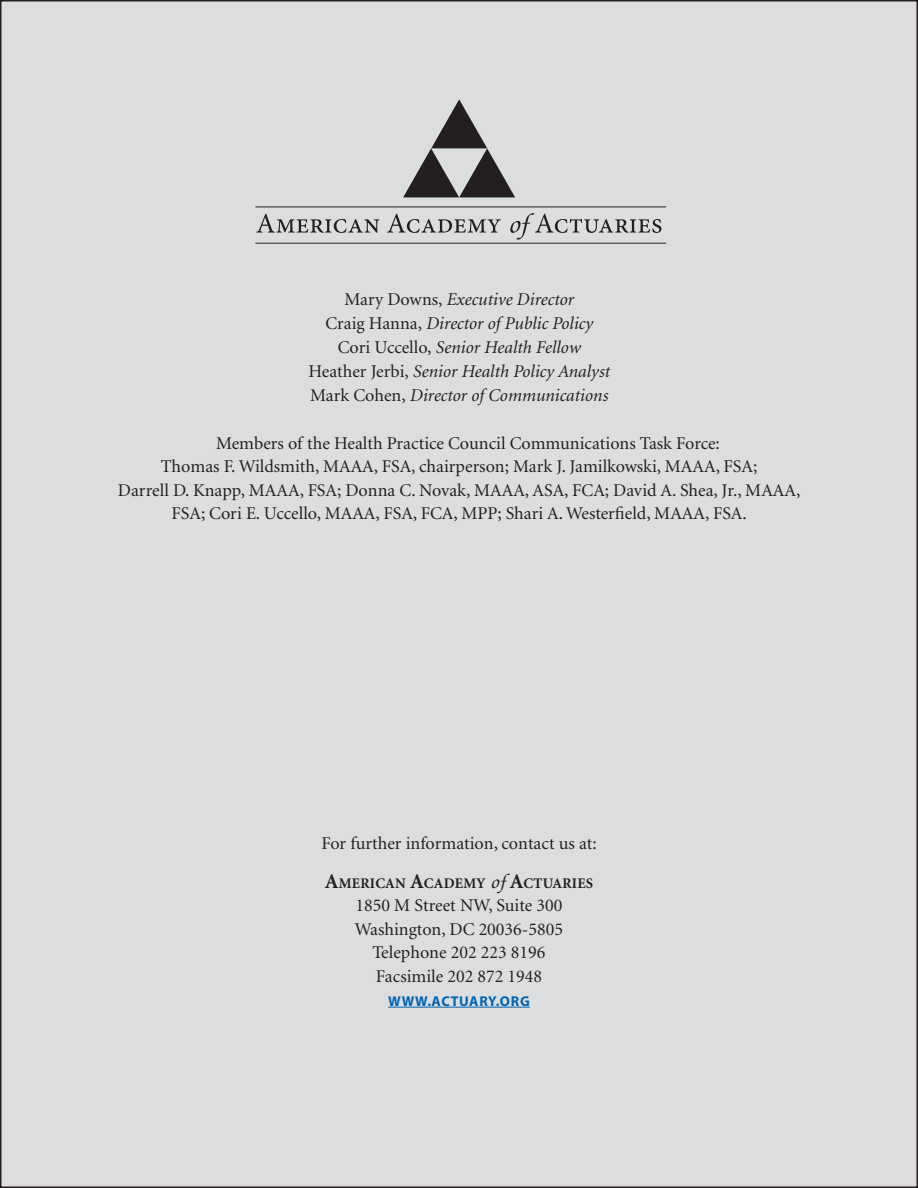
<style>
.page{position:relative;width:918px;height:1188px;background:#fff}
.page>*{position:absolute;margin:0;border:0;box-sizing:border-box;transform-origin:0 0}
.Text{font:18px "Minion";color:#231f20}
.Text_no_indent{font:italic 18px "Minion";color:#231f20}
.Text_no_indent-2{font:18px "Minion";color:#231f20}
.Text_no_indent-3{font:700 14.7px "Minion";letter-spacing:.015em;color:#231f20}
.t1{font:700 14.25px "Myriad Pro";letter-spacing:.05em;color:#0164b1}
.s1{font-style:normal}
.s2{font-size:21px}
.s3{font-family:"Zapf Chancery";font-weight:500;font-style:italic;font-size:21px}
</style>
<div class="page">
<div style="left:1px;top:1px;width:916px;height:1186px;background:#dcdddf"></div>
<hr style="left:388px;top:1007px;width:142px;height:1px;background:#0164b1">
<svg style="left:403px;top:99px;width:112px;height:98px"></svg>
<svg style="left:256px;top:214px;width:123px;height:19px"></svg>
<svg style="left:387px;top:214px;width:114px;height:19px"></svg>
<svg style="left:510px;top:213px;width:151px;height:27px"></svg>
<hr style="left:255px;top:207px;width:411px;height:1px;background:#231f20">
<hr style="left:255px;top:243px;width:411px;height:1px;background:#231f20">
<p class="Text_no_indent" style="left:344px;top:291px;width:231px"><span class="s1">Mary Downs,</span> Executive Director</p>
<p class="Text_no_indent" style="left:325px;top:315px;width:269px"><span class="s1">Craig Hanna,</span> Director of Public Policy</p>
<p class="Text_no_indent" style="left:338px;top:339px;width:244px"><span class="s1">Cori Uccello,</span> Senior Health Fellow</p>
<p class="Text_no_indent" style="left:308px;top:363px;width:303px"><span class="s1">Heather Jerbi,</span> Senior Health Policy Analyst</p>
<p class="Text_no_indent" style="left:310px;top:387px;width:299px"><span class="s1">Mark Cohen,</span> Director of Communications</p>
<p class="Text" style="left:216px;top:434px;width:505px">Members of the Health Practice Council Communications Task Force:</p>
<p class="Text" style="left:161px;top:458px;width:598px">Thomas F. Wildsmith, MAAA, FSA, chairperson; Mark J. Jamilkowski, MAAA, FSA;</p>
<p class="Text" style="left:118px;top:481px;width:684px">Darrell D. Knapp, MAAA, FSA; Donna C. Novak, MAAA, ASA, FCA; David A. Shea, Jr., MAAA,</p>
<p class="Text" style="left:172px;top:505px;width:577px">FSA; Cori E. Uccello, MAAA, FSA, FCA, MPP; Shari A. Westerfield, MAAA, FSA.</p>
<p class="Text_no_indent-2" style="left:321px;top:834px;width:277px">For further information, contact us at:</p>
<p class="Text_no_indent-3" style="left:325px;top:875px;width:270px"><span class="s2">A</span>MERICAN <span class="s2">A</span>CADEMY <span class="s3">of</span> <span class="s2">A</span>CTUARIES</p>
<p class="Text_no_indent-2" style="left:356px;top:897px;width:208px">1850 M Street NW, Suite 300</p>
<p class="Text_no_indent-2" style="left:355px;top:920px;width:210px">Washington, DC 20036-5805</p>
<p class="Text_no_indent-2" style="left:373px;top:944px;width:174px">Telephone 202 223 8196</p>
<p class="Text_no_indent-2" style="left:376px;top:967px;width:168px">Facsimile 202 872 1948</p>
<p class="t1" style="left:388px;top:992px;width:143px">WWW.ACTUARY.ORG</p>
</div>
